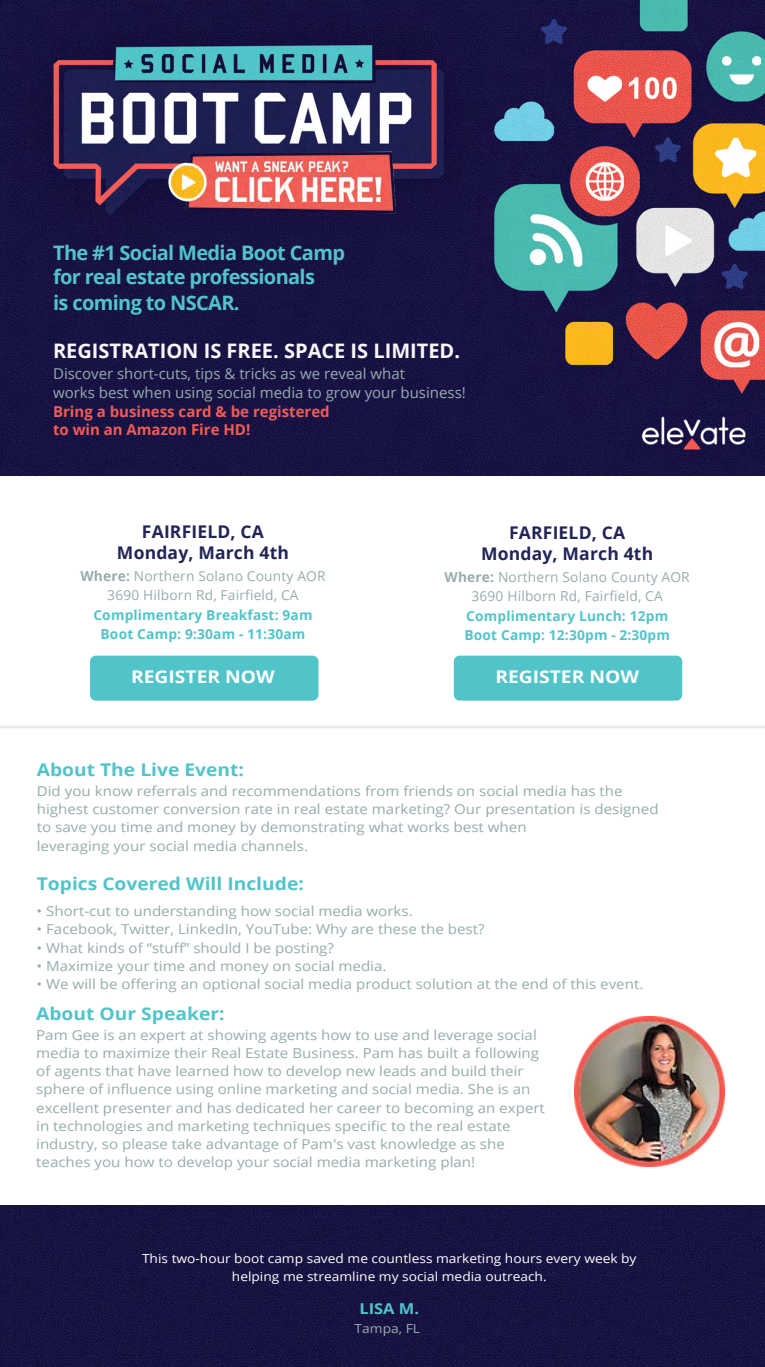
<style>
.page{position:relative;width:765px;height:1367px;background:#fff}
.page>*{position:absolute;margin:0;border:0;box-sizing:border-box;transform-origin:0 0}
.t1{font:700 20px/24px "Open Sans";letter-spacing:-.035em;color:#51c4ca}
.t2{font:700 20px "Open Sans";color:#f7f7f7}
.t3{font:700 17.5px "Open Sans";color:#51c4ca;scale:1.1 1}
.t4{font:700 17.5px/21px "Open Sans";letter-spacing:.01em;color:#212457;text-align:center}
.t5{font:700 17.5px "Open Sans";color:#fff;scale:1.1 1}
.t6{font:15px/18.8px "Open Sans";color:#97acad}
.t7{font:700 15px/18.8px "Open Sans";color:#f15c55}
.t8{font:700 15px "Open Sans";color:#51c4ca;scale:1.1 1}
.t9{font:13.75px/18.1px "Open Sans";color:#97acad;scale:1.1 1}
.t10{font:13.75px/19.5px "Open Sans";color:#97acad;text-align:center}
.t11{font:700 13.75px/19.5px "Open Sans";letter-spacing:.015em;color:#51c4ca;text-align:center}
.t12{font:12.5px/17.6px "Open Sans";color:#fff;text-align:center;scale:1.1 1}
.t13{font:12.5px "Open Sans";color:#97acad;scale:1.1 1}
.s1{font-style:inherit}
.s2{font-weight:700}
</style>
<div class="page">
<div style="left:454px;top:656px;width:228px;height:45px;background:#51c4ca;border-radius:6px"></div>
<img style="left:0;top:1205px;width:765px;height:162px">
<img style="left:0;top:0;width:765px;height:476px">
<div style="left:90px;top:656px;width:228px;height:45px;background:#51c4ca;border-radius:6px"></div>
<img style="left:166px;top:151px;width:232px;height:65px">
<img style="left:574px;top:1017px;width:150px;height:150px">
<h1 class="t1" style="left:53px;top:241px;width:293px"><span class="s1">T</span>he #1 Social Media Boot Camp for real estate professionals</h1>
<h1 class="t1" style="left:53px;top:290px;width:188px">is coming to <span class="s1">NSCAR.</span></h1>
<h1 class="t2" style="left:53px;top:337px;width:409px">REGISTRATION IS FREE. SPACE IS LIMITED.</h1>
<p class="t6" style="left:53px;top:364px;width:414px">Discover short-cuts, tips &amp; tricks as we reveal what<br>works best when using social media to grow your business!</p>
<p class="t7" style="left:53px;top:401px;width:278px">Bring a business card &amp; be registered to win an Amazon Fire HD!</p>
<p class="t4" style="left:117px;top:521px;width:173px">FAIRFIELD, CA<br>Mon<span class="s1">day,</span> March 4th</p>
<p class="t10" style="left:80px;top:565px;width:247px"><span class="s2">Where:</span> Northern Solano County AOR<br>3690 Hilborn Rd, Fairfield, CA</p>
<p class="t11" style="left:93px;top:605px;width:221px">Complimentary Breakfast: 9am<br><span class="s1">Boot Camp</span>: 9:30<span class="s1">am</span> - 11:30<span class="s1">am</span></p>
<p class="t5" style="left:131px;top:665px;width:132px">REGISTER NOW</p>
<p class="t4" style="left:481px;top:522px;width:174px">FARFIELD, CA<br>Monday, March 4th</p>
<p class="t10" style="left:445px;top:567px;width:247px"><span class="s2">Where:</span> Northern Solano County AOR<br>3690 Hilborn Rd, Fairfield, CA</p>
<p class="t11" style="left:464px;top:606px;width:207px;text-align:left">Complimentary Lunch: 12pm<br><span class="s1">Boot Camp</span>: 12:30p<span class="s1">m</span> - 2:30p<span class="s1">m</span></p>
<p class="t5" style="left:495px;top:664px;width:132px">REGISTER NOW</p>
<p class="t3" style="left:37px;top:758px;width:190px">About The Live Event:</p>
<p class="t9" style="left:37px;top:782px;width:567px">Did you know referrals and recommendations from friends on social media has the highest customer conversion rate in real estate marketing? Our presentation is designed to save you time and money by demonstrating what works best when<br>leveraging your social media channels.</p>
<p class="t3" style="left:37px;top:871px;width:244px">Topics Covered Will Include:</p>
<p class="t9" style="left:37px;top:902px;width:343px">• Short-cut to understanding how social media works.</p>
<p class="t9" style="left:37px;top:920px;width:409px">• Facebook, Twitter, LinkedIn, YouTube: Why are these the best?</p>
<p class="t9" style="left:37px;top:938px;width:272px">• What kinds of “stuff” should I be posting?</p>
<p class="t9" style="left:37px;top:956px;width:320px">• Maximize your time and money on social media.</p>
<p class="t9" style="left:37px;top:974px;width:553px">• We will be offering an optional social media product solution at the end of this event.</p>
<p class="t3" style="left:36px;top:1002px;width:173px">About Our Speaker:</p>
<p class="t9" style="left:36px;top:1026px;width:464px">Pam Gee is an expert at showing agents how to use and leverage social media to maximize their Real Estate Business. Pam has built a following of agents that have learned how to develop new leads and build their sphere of influence using online marketing and social media. She is an excellent presenter and has dedicated her career to becoming an expert in technologies and marketing techniques specific to the real estate industry, so please take advantage of Pam's vast knowledge as she teaches you how to develop your social media marketing plan!</p>
<p class="t12" style="left:142px;top:1249px;width:451px">This two-hour boot camp saved me countless marketing hours every week by helping me streamline my social media outreach.</p>
<p class="t8" style="left:359px;top:1298px;width:56px">LISA M.</p>
<p class="t13" style="left:355px;top:1320px;width:61px">Tampa, FL</p>
</div>
